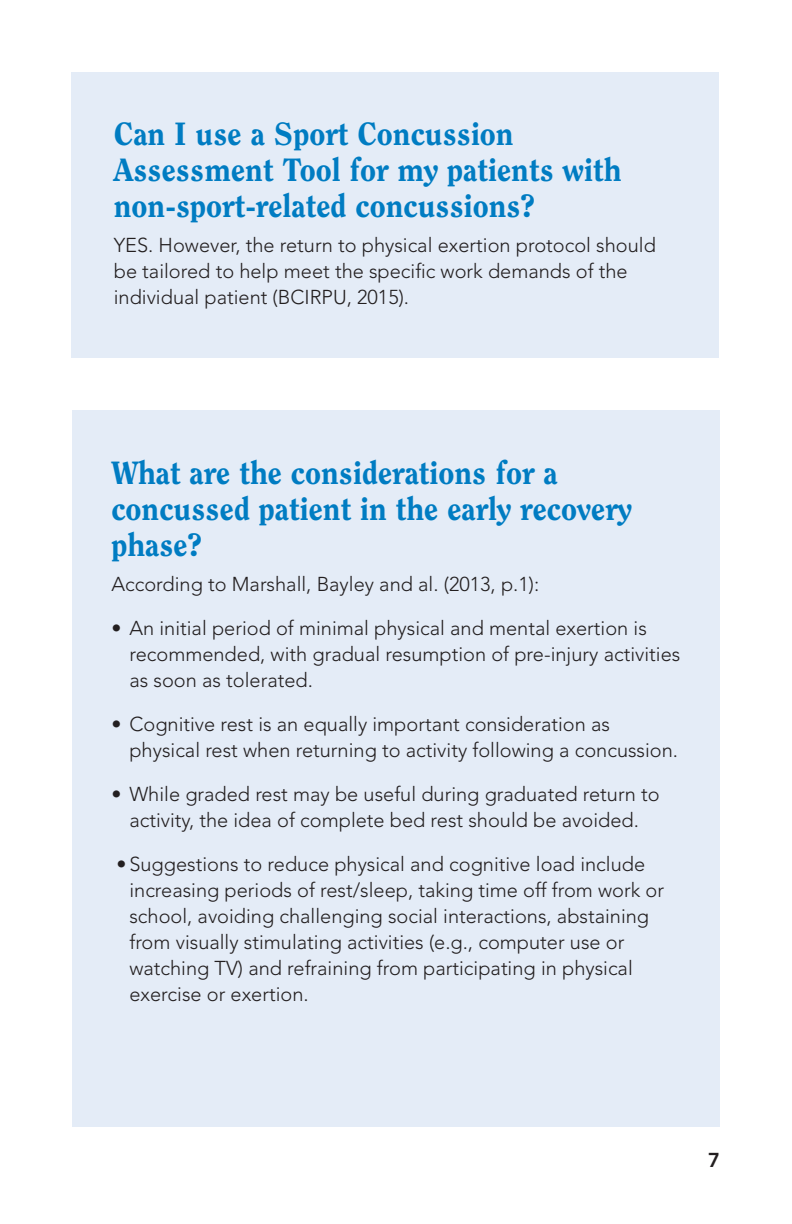
<style>
.page{position:relative;width:792px;height:1224px;background:#fff}
.page>*{position:absolute;margin:0;border:0;box-sizing:border-box;transform-origin:0 0}
.FAQ_title{font:800 32px/36px "Clearface";color:#007cc2}
.FAQ_answer_bullet{font:300 20px/26px "Avenir";color:#231f20}
.FAQ_answer{font:300 20px/26px "Avenir";color:#231f20}
.FAQ_answer-2{font:800 20px "Avenir";color:#231f20}
</style>
<div class="page">
<div style="left:71px;top:72px;width:648px;height:286px;background:#e4ecf7"></div>
<div style="left:72px;top:410px;width:648px;height:717px;background:#e4ecf7"></div>
<p class="FAQ_title" style="left:114px;top:116px;width:509px">Can I use a Sport Concussion<br>Assessment Tool for my patients with non-sport-related concussions?</p>
<p class="FAQ_answer" style="left:114px;top:232px;width:544px">YES. However, the return to physical exertion protocol should be tailored to help meet the specific work demands of the individual patient (BCIRPU, 2015).</p>
<p class="FAQ_title" style="left:111px;top:455px;width:522px">What are the considerations for a concussed patient in the early recovery phase?</p>
<p class="FAQ_answer" style="left:111px;top:571px;width:429px">According to Marshall, Bayley and al. (2013, p.1):</p>
<p class="FAQ_answer_bullet" style="left:129px;top:615px;width:552px;text-indent:-18px">• An initial period of minimal physical and mental exertion is recommended, with gradual resumption of pre-injury activities as soon as tolerated.</p>
<p class="FAQ_answer_bullet" style="left:129px;top:711px;width:547px;text-indent:-18px">• Cognitive rest is an equally important consideration as physical rest when returning to activity following a concussion.</p>
<p class="FAQ_answer_bullet" style="left:111px;top:781px;width:550px;text-align:center">• While graded rest may be useful during graduated return to activity, the idea of complete bed rest should be avoided.</p>
<p class="FAQ_answer_bullet" style="left:129px;top:851px;width:536px;text-indent:-13px">• Suggestions to reduce physical and cognitive load include increasing periods of rest/sleep, taking time off from work or school, avoiding challenging social interactions, abstaining from visually stimulating activities (e.g., computer use or watching TV) and refraining from participating in physical exercise or exertion.</p>
<p class="FAQ_answer-2" style="left:708px;top:1148px;width:13px">7</p>
</div>
